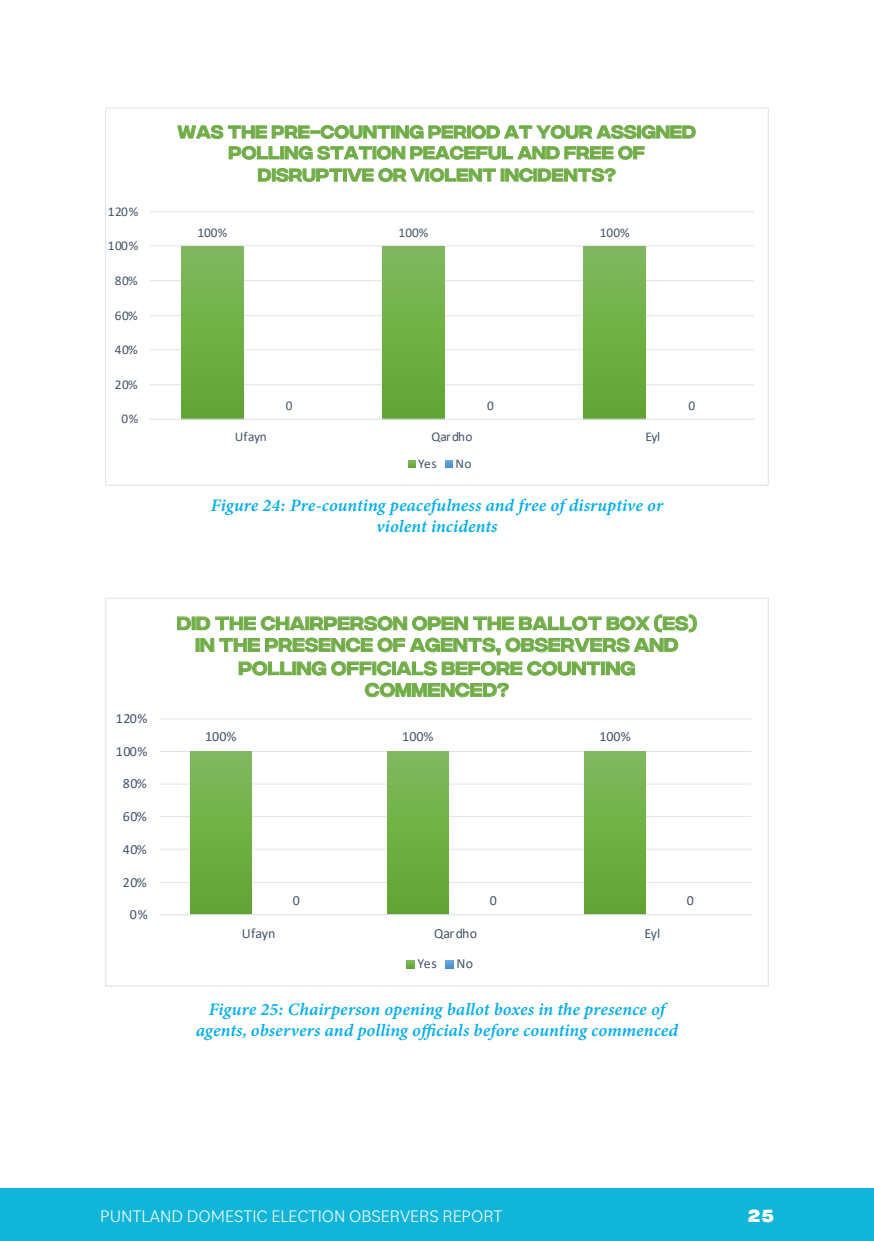
<style>
.page{position:relative;width:874px;height:1241px;background:#fff}
.page>*{position:absolute;margin:0;border:0;box-sizing:border-box;transform-origin:0 0}
.t1{font:18.2px/22.2px "Integral CF";letter-spacing:.02em;color:#70ad47;text-align:center}
.t2{font:italic 17.5px/21px "Minion Variable Concept";color:#00aeef;text-align:center}
.t3{font:17.5px/21.5px "Integral CF";letter-spacing:.02em;color:#70ad47;text-align:center}
.t4{font:300 17.5px "Bilo";color:#fff}
.t5{font:700 17.5px "Integral CF";color:#fff}
.t6{font:14px "Calibri";color:#44546a}
.t7{font:13.3px "Calibri";color:#44546a}
</style>
<div class="page">
<div style="left:0;top:1187px;width:873px;height:53px;background:#11b5d9"></div>
<hr style="left:150px;top:384px;width:603px;height:1px;background:#e0e5eb">
<hr style="left:150px;top:349px;width:603px;height:1px;background:#e0e5eb">
<hr style="left:150px;top:315px;width:603px;height:1px;background:#e0e5eb">
<hr style="left:150px;top:280px;width:603px;height:1px;background:#e0e5eb">
<hr style="left:150px;top:245px;width:603px;height:1px;background:#e0e5eb">
<hr style="left:150px;top:211px;width:603px;height:1px;background:#e0e5eb">
<div style="left:181px;top:246px;width:62px;height:173px;background:linear-gradient(to bottom,#80ba5d,#60a531)"></div>
<div style="left:382px;top:246px;width:62px;height:173px;background:linear-gradient(to bottom,#80ba5d,#60a531)"></div>
<div style="left:583px;top:246px;width:62px;height:173px;background:linear-gradient(to bottom,#80ba5d,#60a531)"></div>
<hr style="left:150px;top:418px;width:603px;height:1px;background:#e0e5eb">
<svg style="left:408px;top:460px;width:7px;height:7px"></svg>
<svg style="left:445px;top:460px;width:7px;height:7px"></svg>
<hr style="left:159px;top:882px;width:592px;height:1px;background:#e0e5eb">
<hr style="left:159px;top:848px;width:592px;height:1px;background:#e0e5eb">
<hr style="left:159px;top:816px;width:592px;height:1px;background:#e0e5eb">
<hr style="left:159px;top:783px;width:592px;height:1px;background:#e0e5eb">
<hr style="left:159px;top:751px;width:592px;height:1px;background:#e0e5eb">
<hr style="left:159px;top:718px;width:592px;height:1px;background:#e0e5eb">
<div style="left:190px;top:751px;width:61px;height:163px;background:linear-gradient(to bottom,#80ba5d,#61a531)"></div>
<div style="left:387px;top:751px;width:61px;height:163px;background:linear-gradient(to bottom,#80ba5d,#61a531)"></div>
<div style="left:584px;top:751px;width:61px;height:163px;background:linear-gradient(to bottom,#80ba5d,#61a531)"></div>
<hr style="left:160px;top:914px;width:590px;height:1px;background:#e0e5eb">
<svg style="left:406px;top:960px;width:8px;height:8px"></svg>
<svg style="left:445px;top:960px;width:8px;height:8px"></svg>
<p class="t7" style="left:108px;top:202px;width:32px">120%</p>
<p class="t7" style="left:108px;top:236px;width:32px">100%</p>
<p class="t7" style="left:115px;top:271px;width:24px">80%</p>
<p class="t7" style="left:115px;top:306px;width:24px">60%</p>
<p class="t7" style="left:115px;top:340px;width:24px">40%</p>
<p class="t7" style="left:115px;top:375px;width:24px">20%</p>
<p class="t7" style="left:121px;top:409px;width:18px">0%</p>
<p class="t3" style="left:177px;top:122px;width:519px">WAS THE PRE-COUNTING PERIOD AT YOUR ASSIGNED<br>POLLING STATION PEACEFUL AND FREE OF<br>DISRUPTIVE OR VIOLENT INCIDENTS?</p>
<p class="t7" style="left:197px;top:223px;width:31px">100%</p>
<p class="t7" style="left:398px;top:223px;width:31px">100%</p>
<p class="t7" style="left:599px;top:223px;width:31px">100%</p>
<p class="t7" style="left:286px;top:396px;width:8px">0</p>
<p class="t7" style="left:487px;top:396px;width:8px">0</p>
<p class="t7" style="left:688px;top:396px;width:8px">0</p>
<p class="t7" style="left:234px;top:427px;width:34px">Ufayn</p>
<p class="t7" style="left:431px;top:427px;width:43px">Qardho</p>
<p class="t7" style="left:645px;top:427px;width:16px">Eyl</p>
<p class="t7" style="left:418px;top:454px;width:20px">Yes</p>
<p class="t7" style="left:455px;top:454px;width:17px">No</p>
<p class="t2" style="left:211px;top:494px;width:453px">Figure 24: Pre-counting peacefulness and free of disruptive or violent incidents</p>
<p class="t6" style="left:116px;top:708px;width:33px">120%</p>
<p class="t6" style="left:116px;top:741px;width:33px">100%</p>
<p class="t6" style="left:123px;top:773px;width:25px">80%</p>
<p class="t6" style="left:123px;top:806px;width:25px">60%</p>
<p class="t6" style="left:123px;top:839px;width:25px">40%</p>
<p class="t6" style="left:123px;top:872px;width:25px">20%</p>
<p class="t6" style="left:130px;top:904px;width:19px">0%</p>
<p class="t1" style="left:177px;top:613px;width:521px">DID THE CHAIRPERSON OPEN THE BALLOT BOX (ES)<br>IN THE PRESENCE OF AGENTS, OBSERVERS AND<br>POLLING OFFICIALS BEFORE COUNTING<br>COMMENCED?</p>
<p class="t6" style="left:205px;top:726px;width:33px">100%</p>
<p class="t6" style="left:402px;top:726px;width:33px">100%</p>
<p class="t6" style="left:599px;top:726px;width:33px">100%</p>
<p class="t6" style="left:292px;top:890px;width:9px">0</p>
<p class="t6" style="left:489px;top:890px;width:9px">0</p>
<p class="t6" style="left:686px;top:890px;width:9px">0</p>
<p class="t6" style="left:241px;top:923px;width:35px">Ufayn</p>
<p class="t6" style="left:434px;top:923px;width:45px">Qardho</p>
<p class="t6" style="left:644px;top:923px;width:17px">Eyl</p>
<p class="t6" style="left:417px;top:953px;width:21px">Yes</p>
<p class="t6" style="left:456px;top:953px;width:18px">No</p>
<p class="t2" style="left:196px;top:998px;width:483px">Figure 25: Chairperson opening ballot boxes in the presence of agents, observers and polling officials before counting commenced</p>
<p class="t4" style="left:100px;top:1203px;width:403px">PUNTLAND DOMESTIC ELECTION OBSERVERS REPORT</p>
<p class="t5" style="left:747px;top:1205px;width:27px">25</p>
</div>
